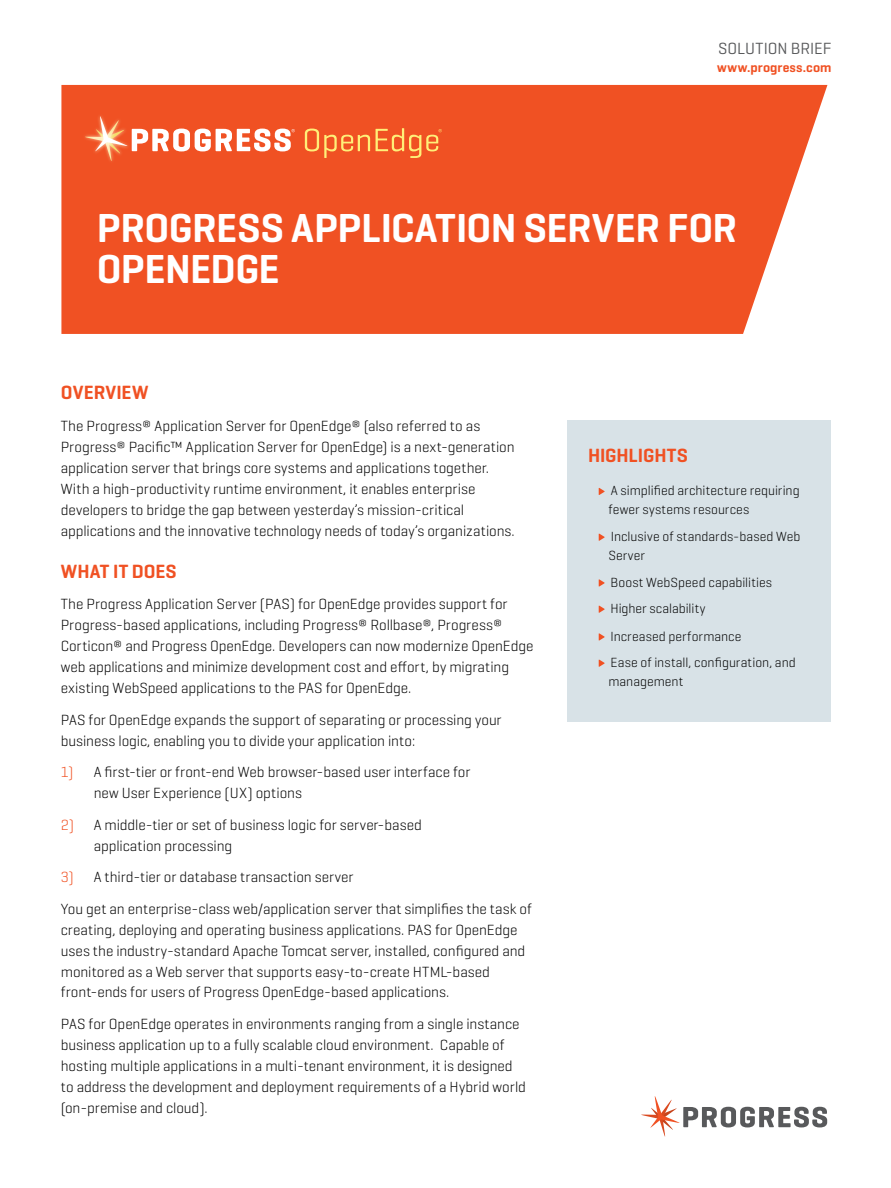
<style>
.page{position:relative;width:891px;height:1188px;background:#fff}
.page>*{position:absolute;margin:0;border:0;box-sizing:border-box;transform-origin:0 0}
.t1{font:600 41.25px/42px "Geogrotesque";letter-spacing:-.01em;color:#fff}
.t2{font:600 19.5px "Geogrotesque";letter-spacing:.005em;color:#f05123}
.t3{font:16.5px "Geogrotesque";color:#58595b}
.t4{font:300 15px/21px "Geogrotesque";letter-spacing:-.005em;color:#000}
.t5{font:300 13.5px/19.5px "Geogrotesque";letter-spacing:.005em;color:#000}
.t6{font:600 13.5px "Geogrotesque";letter-spacing:.01em;color:#f05123}
.s1{color:#f05123}
</style>
<div class="page">
<svg style="left:641px;top:1096px;width:186px;height:41px"></svg>
<div style="left:61px;top:85px;width:766px;height:249px;background:#f05123"></div>
<svg style="left:305px;top:129px;width:65px;height:29px;background:#f37436"></svg>
<svg style="left:376px;top:128px;width:66px;height:30px;background:#f37436"></svg>
<img style="left:80px;top:116px;width:44px;height:49px">
<img style="left:91px;top:112px;width:41px;height:4px">
<svg style="left:85px;top:116px;width:210px;height:45px"></svg>
<div style="left:568px;top:420px;width:263px;height:301px;background:#d8e2e7"></div>
<svg style="left:599px;top:488px;width:6px;height:7px"></svg>
<svg style="left:599px;top:534px;width:6px;height:7px"></svg>
<svg style="left:599px;top:579px;width:6px;height:8px"></svg>
<svg style="left:599px;top:606px;width:6px;height:7px"></svg>
<svg style="left:599px;top:633px;width:6px;height:8px"></svg>
<svg style="left:599px;top:660px;width:6px;height:7px"></svg>
<p class="t3" style="left:718px;top:38px;width:115px">SOLUTION BRIEF</p>
<p class="t6" style="left:717px;top:59px;width:116px">www.progress.com</p>
<h1 class="t1" style="left:97px;top:206px;width:642px">PROGRESS APPLICATION SERVER FOR<br>OPENEDGE</h1>
<h2 class="t2" style="left:61px;top:380px;width:89px">OVERVIEW</h2>
<p class="t4" style="left:61px;top:414px;width:456px">The Progress® Application Server for OpenEdge® (also referred to as Progress® Pacific™ Application Server for OpenEdge) is a next-generation application server that brings core systems and applications together.<br>With a high-productivity runtime environment, it enables enterprise developers to bridge the gap between yesterday’s mission-critical applications and the innovative technology needs of today’s organizations.</p>
<h2 class="t2" style="left:61px;top:559px;width:117px">WHAT IT DOES</h2>
<p class="t4" style="left:61px;top:593px;width:474px">The Progress Application Server (PAS) for OpenEdge provides support for Progress-based applications, including Progress® Rollbase®, Progress® Corticon® and Progress OpenEdge. Developers can now modernize OpenEdge web applications and minimize development cost and effort, by migrating existing WebSpeed applications to the PAS for OpenEdge.</p>
<p class="t4" style="left:61px;top:708px;width:442px">PAS for OpenEdge expands the support of separating or processing your business logic, enabling you to divide your application into:</p>
<p class="t4" style="left:94px;top:761px;width:378px;text-indent:-33px"><span class="s1">1)</span> A first-tier or front-end Web browser-based user interface for new User Experience (UX) options</p>
<p class="t4" style="left:94px;top:813px;width:330px;text-indent:-33px"><span class="s1">2)</span> A middle-tier or set of business logic for server-based application processing</p>
<p class="t4" style="left:61px;top:861px;width:473px;line-height:31.5px"><span class="s1">3)</span> A third-tier or database transaction server<br>You get an enterprise-class web/application server that simplifies the task of</p>
<p class="t4" style="left:61px;top:918px;width:466px">creating, deploying and operating business applications. PAS for OpenEdge uses the industry-standard Apache Tomcat server, installed, configured and monitored as a Web server that supports easy-to-create HTML-based front-ends for users of Progress OpenEdge-based applications.</p>
<p class="t4" style="left:61px;top:1013px;width:467px">PAS for OpenEdge operates in environments ranging from a single instance business application up to a fully scalable cloud environment. Capable of hosting multiple applications in a multi-tenant environment, it is designed to address the development and deployment requirements of a Hybrid world (on-premise and cloud).</p>
<h2 class="t2" style="left:588px;top:443px;width:101px">HIGHLIGHTS</h2>
<p class="t5" style="left:608px;top:480px;width:193px">A simplified architecture requiring fewer systems resources</p>
<p class="t5" style="left:608px;top:526px;width:194px">Inclusive of standards-based Web<br>Server</p>
<p class="t5" style="left:611px;top:568px;width:163px;line-height:26.2px">Boost WebSpeed capabilities<br>Higher scalability</p>
<p class="t5" style="left:611px;top:622px;width:187px;line-height:26.2px">Increased performance<br>Ease of install, configuration, and</p>
<p class="t5" style="left:608px;top:671px;width:76px">management</p>
</div>
